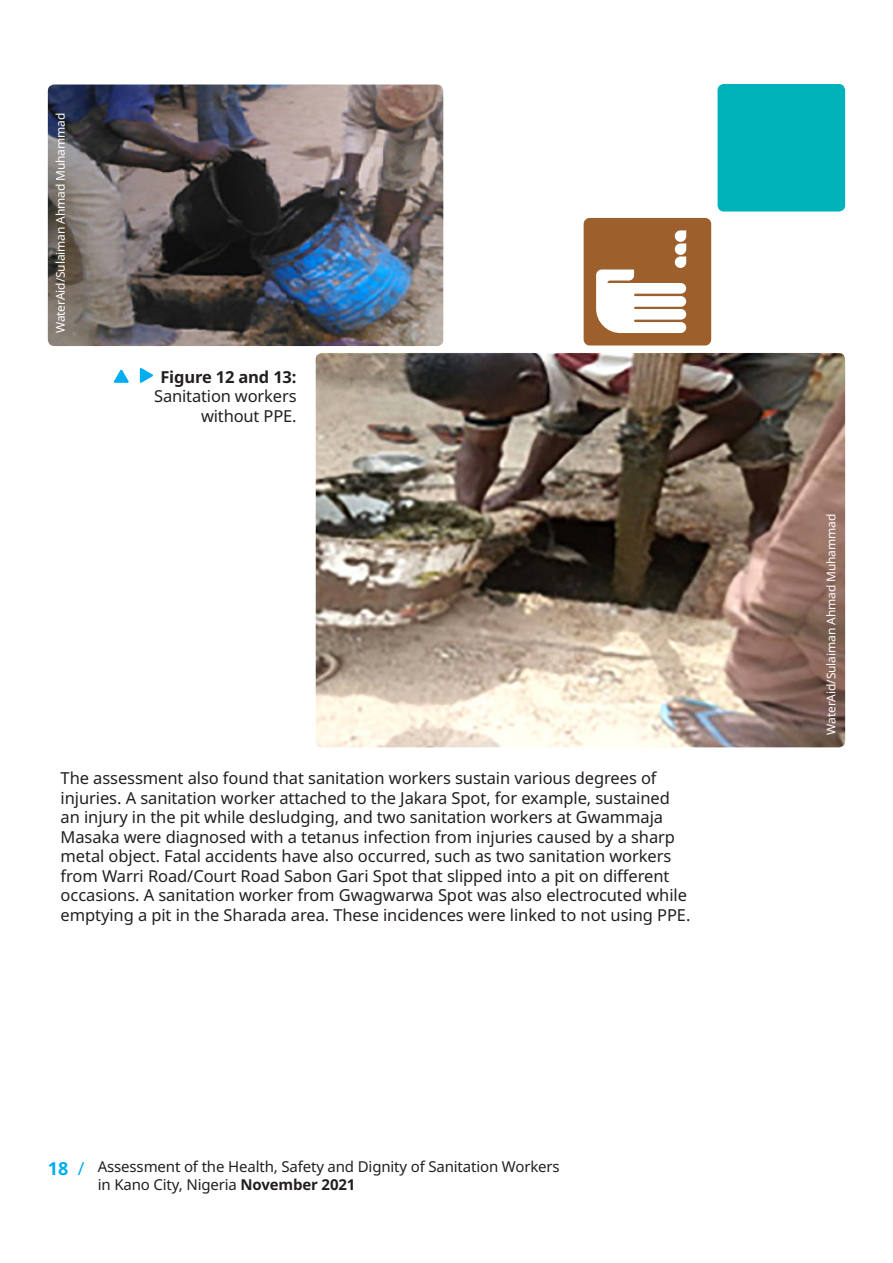
<style>
.page{position:relative;width:893px;height:1263px;background:#fff}
.page>*{position:absolute;margin:0;border:0;box-sizing:border-box;transform-origin:0 0}
.Body_Copy_11_13{font:16.5px/19.5px "Noto Sans";letter-spacing:-.005em;color:#231f20}
.Body_Copy_11_13_spac{font:16.5px/19.5px "Noto Sans";letter-spacing:-.01em;color:#231f20;text-align:right}
.t1{font:15px/18px "Noto Sans";letter-spacing:-.01em;color:#231f20}
.Photo_credit_8_10{font:12px "Noto Sans";letter-spacing:-.01em;color:#fff}
.s1{font-weight:700}
.s2{font-weight:700;font-size:18px;color:#00aeef}
.s3{font-size:18px;color:#00aeef}
</style>
<div class="page">
<img style="left:48px;top:85px;width:395px;height:261px">
<svg style="left:114px;top:369px;width:15px;height:14px"></svg>
<svg style="left:140px;top:368px;width:13px;height:15px"></svg>
<img style="left:316px;top:353px;width:529px;height:394px">
<div style="left:584px;top:218px;width:127px;height:127px;background:#9d5f2c;border-radius:6px"></div>
<svg style="left:596px;top:230px;width:90px;height:103px"></svg>
<div style="left:718px;top:84px;width:127px;height:128px;background:#00b2b9;border-radius:6px"></div>
<p class="Photo_credit_8_10" style="left:52px;top:333px;width:222px;rotate:-90deg">WaterAid/Sulaiman Ahmad Muhammad</p>
<p class="Body_Copy_11_13_spac" style="left:154px;top:367px;width:144px"><span class="s1">Figure 12 and 13:<br></span>Sanitation workers without PPE.</p>
<p class="Body_Copy_11_13" style="left:61px;top:769px;width:631px">The assessment also found that sanitation workers sustain various degrees of injuries. A sanitation worker attached to the Jakara Spot, for example, sustained an injury in the pit while desludging, and two sanitation workers at Gwammaja Masaka were diagnosed with a tetanus infection from injuries caused by a sharp metal object. Fatal accidents have also occurred, such as two sanitation workers from Warri Road/Court Road Sabon Gari Spot that slipped into a pit on different occasions. A sanitation worker from Gwagwarwa Spot was also electrocuted while emptying a pit in the Sharada area. These incidences were linked to not using PPE.</p>
<p class="t1" style="left:98px;top:1157px;width:463px;text-indent:-50px"><span class="s2">18</span> <span class="s3">/</span> Assessment of the Health, Safety and Dignity of Sanitation Workers in Kano City, Nigeria <span class="s1">November 2021</span></p>
<p class="Photo_credit_8_10" style="left:823px;top:735px;width:222px;rotate:-90deg">WaterAid/Sulaiman Ahmad Muhammad</p>
</div>
